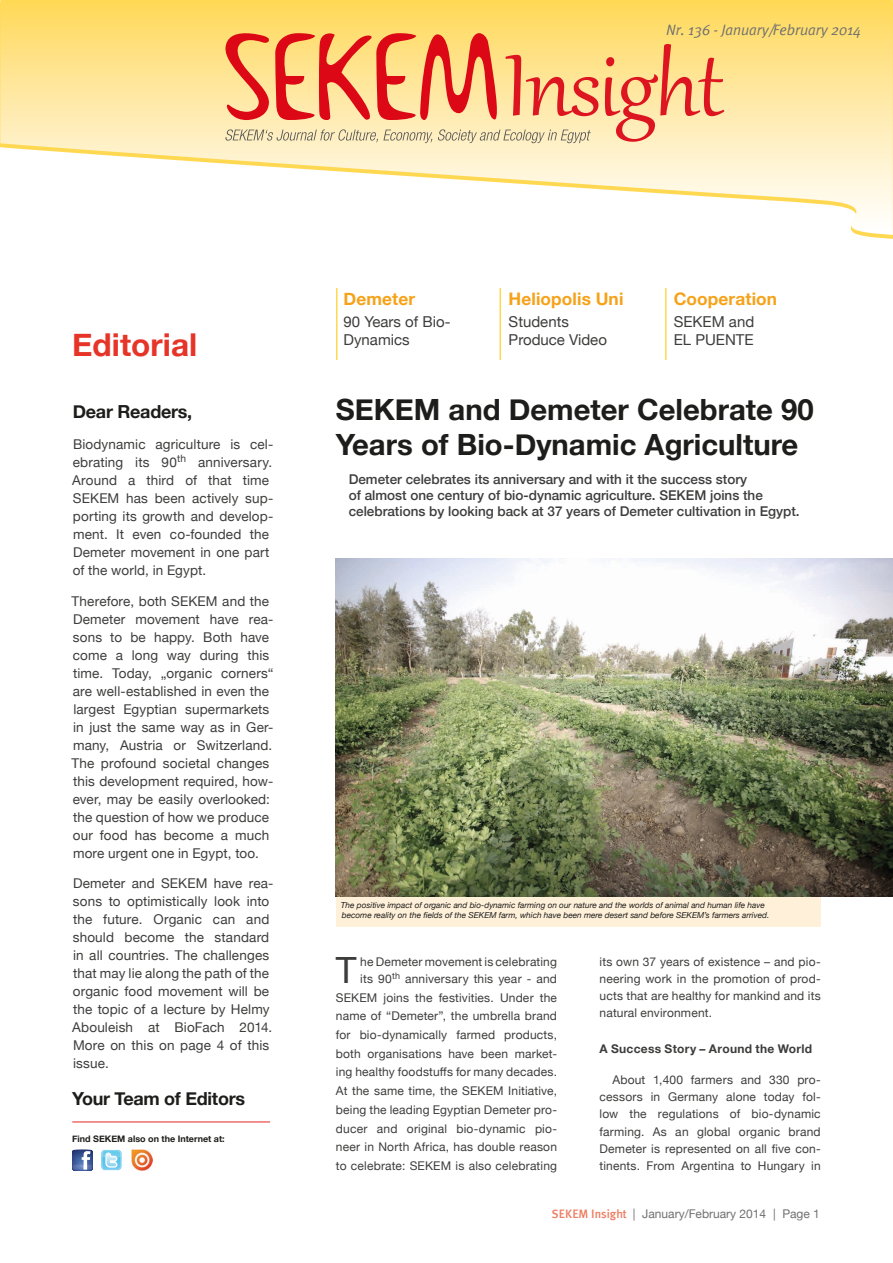
<style>
.page{position:relative;width:893px;height:1263px;background:#fff}
.page>*{position:absolute;margin:0;border:0;box-sizing:border-box;transform-origin:0 0}
.Article_Starter_EN{font:36.15px "Helvetica Neue";color:#3d3d3c}
.SpecHead_1{font:700 31.5px "Helvetica Neue";letter-spacing:.005em;color:#e63429}
.Frontpage_Head_2C_EN{font:700 29.25px/34.5px "Helvetica Neue";color:#1d1d1b}
.Editorial_Head_EN{font:700 18px "Helvetica Neue";letter-spacing:-.015em;color:#1d1d1b}
.Leadbox_Headline_EN{font:700 17.25px "Helvetica Neue";letter-spacing:.005em;color:#f6a219}
.Leadbox_Text_EN{font:15px/18px "Helvetica Neue";color:#3d3d3c}
.MasterHead{font:italic 15px "Meta Plus Normal";color:#70706f}
.Editorial_Text_EN{font:13.5px/18px "Helvetica Neue";letter-spacing:.01em;color:#3d3d3c}
.Lead_EN{font:500 13.5px/16.2px "Helvetica Neue";color:#3d3d3c}
.Article_Starter_EN-2{font:12px/18.8px "Helvetica Neue";letter-spacing:.015em;color:#3d3d3c;text-align:justify}
.Article_EN{font:12px/17.2px "Helvetica Neue";letter-spacing:.015em;color:#3d3d3c;text-align:justify}
.Pagination{font:12px "Helvetica Neue";color:#70706f}
.Inline_Header_EN{font:700 12px "Helvetica Neue";letter-spacing:.025em;color:#3d3d3c}
.RegSubHead1{font:700 9px "Helvetica Neue";color:#1d1d1b}
.Picture_Description{font:italic 8.25px/9.9px "Helvetica Neue";color:#1d1d1b}
.s1{font-family:"Meta Plus";font-weight:500;color:#ef7c60}
</style>
<div class="page">
<svg style="left:0;top:0;width:893px;height:235px"></svg>
<svg style="left:225px;top:129px;width:207px;height:14px;background:#dfd2ac"></svg>
<svg style="left:438px;top:129px;width:153px;height:14px;background:#ded1ab"></svg>
<svg style="left:505px;top:55px;width:93px;height:61px;background:#f6b17b"></svg>
<svg style="left:605px;top:44px;width:119px;height:98px;background:#f7bc86"></svg>
<svg style="left:224px;top:33px;width:45px;height:87px;background:#f29868"></svg>
<svg style="left:275px;top:33px;width:224px;height:87px;background:#f29365"></svg>
<hr style="left:336px;top:288px;width:2px;height:72px;background:#ffd852">
<hr style="left:500px;top:288px;width:1px;height:72px;background:#ffd852">
<hr style="left:665px;top:288px;width:2px;height:72px;background:#ffd852">
<svg style="left:72px;top:1150px;width:20px;height:20px"></svg>
<svg style="left:101px;top:1150px;width:21px;height:20px"></svg>
<img style="left:132px;top:1150px;width:20px;height:20px">
<hr style="left:72px;top:1122px;width:198px;height:1px;background:#e52521">
<div style="left:336px;top:897px;width:485px;height:29px;background:#fff0da"></div>
<img style="left:336px;top:558px;width:557px;height:338px">
<p class="MasterHead" style="left:666px;top:21px;width:196px">Nr. 136 - January/February 2014</p>
<p class="SpecHead_1" style="left:72px;top:320px;width:127px">Editorial</p>
<p class="Editorial_Head_EN" style="left:73px;top:398px;width:121px">Dear Readers,</p>
<p class="Editorial_Text_EN" style="left:72px;top:436px;width:203px">Biodynamic agriculture is cel&shy;ebrating its 90<sup>th</sup> anniversary.<br>Around a third of that time<br>SEKEM has been actively sup&shy;porting its growth and develop&shy;ment. It even co-founded the<br>Demeter movement in one part of the world, in Egypt.</p>
<p class="Editorial_Text_EN" style="left:72px;top:593px;width:203px">Therefore, both SEKEM and the<br>Demeter movement have rea&shy;sons to be happy. Both have come a long way during this time. Today, „organic corners“ are well-established in even the largest Egyptian supermarkets in just the same way as in Ger&shy;many, Austria or Switzerland.<br>The profound societal changes this development required, how&shy;ever, may be easily overlooked: the question of how we produce our food has become a much more urgent one in Egypt, too.</p>
<p class="Editorial_Text_EN" style="left:72px;top:875px;width:203px">Demeter and SEKEM have rea&shy;sons to optimistically look into the future. Organic can and should become the standard in all countries. The challenges that may lie along the path of the organic food movement will be the topic of a lecture by Helmy<br>Abouleish at BioFach 2014.<br>More on this on page 4 of this issue.</p>
<p class="Editorial_Head_EN" style="left:72px;top:1085px;width:174px">Your Team of Editors</p>
<p class="RegSubHead1" style="left:72px;top:1131px;width:154px">Find SEKEM also on the Internet at:</p>
<p class="Leadbox_Headline_EN" style="left:344px;top:285px;width:73px">Demeter</p>
<p class="Leadbox_Text_EN" style="left:344px;top:314px;width:108px">90 Years of Bio-<br>Dynamics</p>
<p class="Leadbox_Headline_EN" style="left:509px;top:285px;width:116px">Heliopolis Uni</p>
<p class="Leadbox_Text_EN" style="left:509px;top:314px;width:100px">Students<br>Produce Video</p>
<p class="Leadbox_Headline_EN" style="left:674px;top:285px;width:105px">Cooperation</p>
<p class="Leadbox_Text_EN" style="left:674px;top:314px;width:82px">SEKEM and<br>EL PUENTE</p>
<p class="Frontpage_Head_2C_EN" style="left:336px;top:393px;width:479px">SEKEM and Demeter Celebrate 90<br>Years of Bio-Dynamic Agriculture</p>
<p class="Lead_EN" style="left:349px;top:470px;width:452px">Demeter celebrates its anniversary and with it the success story<br>of almost one century of bio-dynamic agriculture. SEKEM joins the celebrations by looking back at 37 years of Demeter cultivation in Egypt.</p>
<p class="Picture_Description" style="left:341px;top:901px;width:430px">The positive impact of organic and bio-dynamic farming on our nature and the worlds of animal and human life have become reality on the fields of the SEKEM farm, which have been mere desert sand before SEKEM’s farmers arrived.</p>
<p class="Article_Starter_EN" style="left:336px;top:944px;width:22px">T</p>
<p class="Article_Starter_EN-2" style="left:360px;top:953px;width:198px;line-height:17.2px">he Demeter movement is celebrating its 90<sup>th</sup> anniversary this year -‑ and</p>
<p class="Article_Starter_EN-2" style="left:336px;top:988px;width:223px">SEKEM joins the festivities. Under the name of “Demeter”, the umbrella brand for bio-dynamically farmed products, both organisations have been market&shy;ing healthy foodstuffs for many decades.<br>At the same time, the SEKEM Initiative, being the leading Egyptian Demeter pro&shy;ducer and original bio-dynamic pio&shy;neer in North Africa, has double reason to celebrate: SEKEM is also celebrating</p>
<p class="Article_Starter_EN-2" style="left:600px;top:953px;width:223px;line-height:17.2px">its own 37 years of existence – and pio&shy;neering work in the promotion of prod&shy;ucts that are healthy for mankind and its natural environment.</p>
<p class="Inline_Header_EN" style="left:600px;top:1039px;width:214px">A Success Story – Around the World</p>
<p class="Article_EN" style="left:600px;top:1072px;width:223px;text-indent:13px">About 1,400 farmers and 330 pro&shy;cessors in Germany alone today fol&shy;low the regulations of bio-dynamic farming. As an global organic brand Demeter is represented on all five con&shy;tinents. From Argentina to Hungary in</p>
<p class="Pagination" style="left:552px;top:1205px;width:269px"><span class="s1">SEKEM Insight</span> | January/February 2014 | Page 1</p>
</div>
